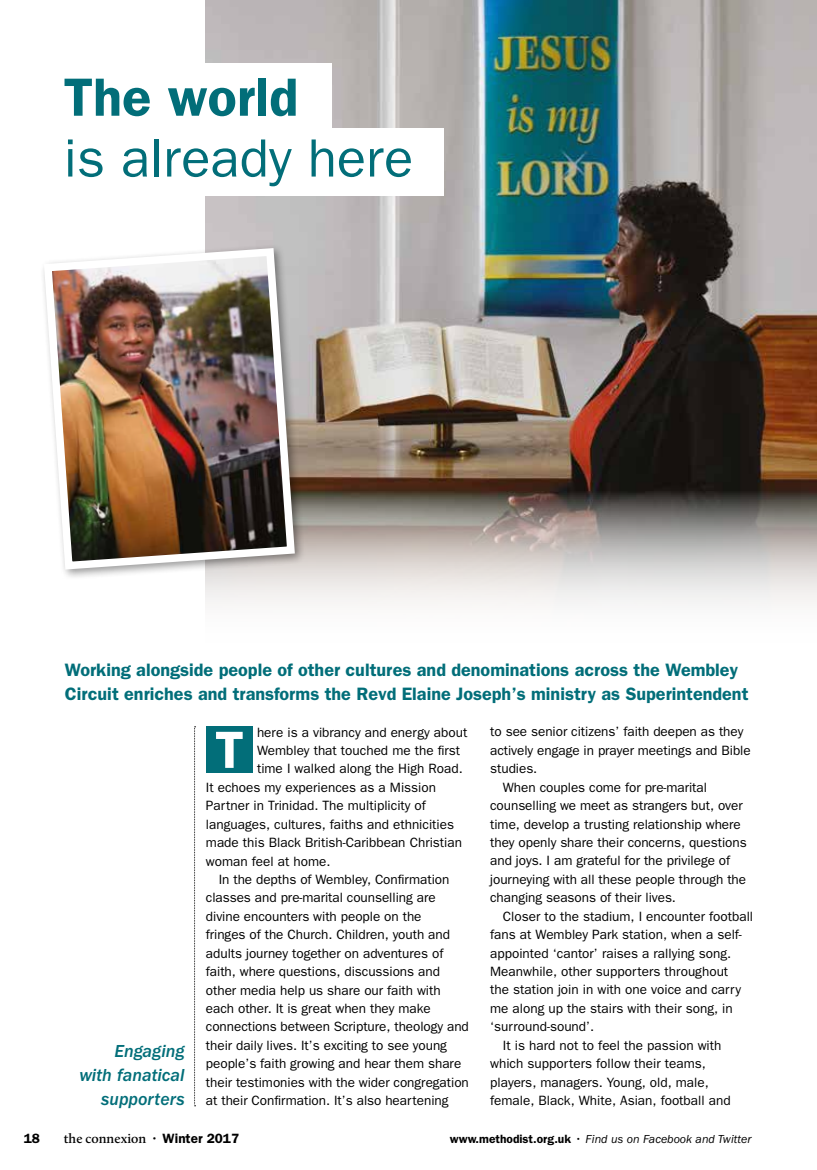
<style>
.page{position:relative;width:817px;height:1170px;background:#fff}
.page>*{position:absolute;margin:0;border:0;box-sizing:border-box;transform-origin:0 0}
.t1{font:54px "Franklin Gothic";color:#026e79}
.t2{font:600 54px "Franklin Gothic";color:#026e79}
.t3{font:600 18px/24px "Franklin Gothic";color:#026e79}
.t4{font:italic 500 18px/24px "Franklin Gothic";color:#026e79;text-align:right}
.t5{font:13.5px "Franklin Gothic";letter-spacing:-.005em;color:#000}
.t6{font:600 13.5px "Calluna";color:#000}
.t7{font:600 13.5px "Franklin Gothic";color:#000}
.t8{font:italic 12px "Franklin Gothic";color:#000}
.s1{font-family:"Franklin Gothic";font-weight:400}
.s2{font-family:"Franklin Gothic"}
.s3{font-weight:600;font-style:normal}
.s4{font-style:normal}
</style>
<div class="page">
<img style="left:206px;top:0;width:610px;height:490px">
<svg style="left:205px;top:490px;width:611px;height:114px;background:#b6b1ad"></svg>
<div style="left:39px;top:243px;width:266px;height:337px;background:#000;opacity:.4"></div>
<img style="left:40px;top:244px;width:259px;height:329px">
<div style="left:0;top:128px;width:444px;height:68px;background:#fff"></div>
<div style="left:0;top:64px;width:332px;height:69px;background:#fff"></div>
<div style="left:206px;top:726px;width:47px;height:47px;background:#026e79"></div>
<svg style="left:216px;top:731px;width:26px;height:36px"></svg>
<svg style="left:194px;top:726px;width:1px;height:380px"></svg>
<h1 class="t2" style="left:64px;top:65px;width:236px">The world</h1>
<h1 class="t1" style="left:64px;top:127px;width:351px">is already here</h1>
<h2 class="t3" style="left:65px;top:657px;width:685px">Working alongside people of other cultures and denominations across the Wembley<br>Circuit enriches and transforms the Revd Elaine Joseph’s ministry as Superintendent</h2>
<h2 class="t4" style="left:79px;top:1038px;width:107px">Engaging with fanatical supporters</h2>
<p class="t5" style="left:257px;top:724px;width:212px">here is a vibrancy and energy about</p>
<p class="t5" style="left:257px;top:742px;width:204px">Wembley that touched me the first</p>
<p class="t5" style="left:257px;top:761px;width:207px">time I walked along the High Road.</p>
<p class="t5" style="left:206px;top:779px;width:232px">It echoes my experiences as a Mission</p>
<p class="t5" style="left:206px;top:797px;width:221px">Partner in Trinidad. The multiplicity of</p>
<p class="t5" style="left:206px;top:816px;width:250px">languages, cultures, faiths and ethnicities</p>
<p class="t5" style="left:206px;top:834px;width:257px">made this Black British-Caribbean Christian</p>
<p class="t5" style="left:206px;top:853px;width:126px">woman feel at home.</p>
<p class="t5" style="left:219px;top:871px;width:232px">In the depths of Wembley, Confirmation</p>
<p class="t5" style="left:206px;top:890px;width:231px">classes and pre-marital counselling are</p>
<p class="t5" style="left:206px;top:908px;width:217px">divine encounters with people on the</p>
<p class="t5" style="left:206px;top:926px;width:245px">fringes of the Church. Children, youth and</p>
<p class="t5" style="left:206px;top:945px;width:239px">adults journey together on adventures of</p>
<p class="t5" style="left:206px;top:963px;width:235px">faith, where questions, discussions and</p>
<p class="t5" style="left:206px;top:982px;width:236px">other media help us share our faith with</p>
<p class="t5" style="left:206px;top:1000px;width:226px">each other. It is great when they make</p>
<p class="t5" style="left:206px;top:1018px;width:264px">connections between Scripture, theology and</p>
<p class="t5" style="left:206px;top:1037px;width:242px">their daily lives. It’s exciting to see young</p>
<p class="t5" style="left:206px;top:1055px;width:257px">people’s faith growing and hear them share</p>
<p class="t5" style="left:206px;top:1074px;width:264px">their testimonies with the wider congregation</p>
<p class="t5" style="left:206px;top:1092px;width:244px">at their Confirmation. It’s also heartening</p>
<p class="t5" style="left:490px;top:724px;width:255px">to see senior citizens’ faith deepen as they</p>
<p class="t5" style="left:490px;top:742px;width:262px">actively engage in prayer meetings and Bible</p>
<p class="t5" style="left:490px;top:761px;width:49px">studies.</p>
<p class="t5" style="left:503px;top:779px;width:205px">When couples come for pre-marital</p>
<p class="t5" style="left:490px;top:797px;width:254px">counselling we meet as strangers but, over</p>
<p class="t5" style="left:490px;top:816px;width:252px">time, develop a trusting relationship where</p>
<p class="t5" style="left:490px;top:834px;width:258px">they openly share their concerns, questions</p>
<p class="t5" style="left:490px;top:853px;width:241px">and joys. I am grateful for the privilege of</p>
<p class="t5" style="left:490px;top:871px;width:257px">journeying with all these people through the</p>
<p class="t5" style="left:490px;top:889px;width:187px">changing seasons of their lives.</p>
<p class="t5" style="left:503px;top:908px;width:252px">Closer to the stadium, I encounter football</p>
<p class="t5" style="left:490px;top:926px;width:253px">fans at Wembley Park station, when a self-</p>
<p class="t5" style="left:490px;top:945px;width:242px">appointed ‘cantor’ raises a rallying song.</p>
<p class="t5" style="left:490px;top:963px;width:239px">Meanwhile, other supporters throughout</p>
<p class="t5" style="left:490px;top:982px;width:252px">the station join in with one voice and carry</p>
<p class="t5" style="left:490px;top:1000px;width:244px">me along up the stairs with their song, in</p>
<p class="t5" style="left:490px;top:1018px;width:106px">‘surround-sound’.</p>
<p class="t5" style="left:503px;top:1037px;width:220px">It is hard not to feel the passion with</p>
<p class="t5" style="left:490px;top:1055px;width:217px">which supporters follow their teams,</p>
<p class="t5" style="left:490px;top:1074px;width:220px">players, managers. Young, old, male,</p>
<p class="t5" style="left:490px;top:1092px;width:242px">female, Black, White, Asian, football and</p>
<p class="t7" style="left:24px;top:1130px;width:18px">18</p>
<p class="t6" style="left:64px;top:1130px;width:177px">the connexion <span class="s1">•</span> <span class="s2">Winter 2017</span></p>
<p class="t8" style="left:450px;top:1132px;width:303px"><span class="s3">www.methodist.org.uk</span> <span class="s4">•</span> Find us on Facebook and Twitter</p>
<p class="t7" style="left:203px;top:1130px;width:84px">/Spring 2017</p>
<p class="t8" style="left:451px;top:1132px;width:303px"><span class="s3">www.methodist.org.uk</span> <span class="s4">•</span> Find us on Facebook and Twitter</p>
</div>
